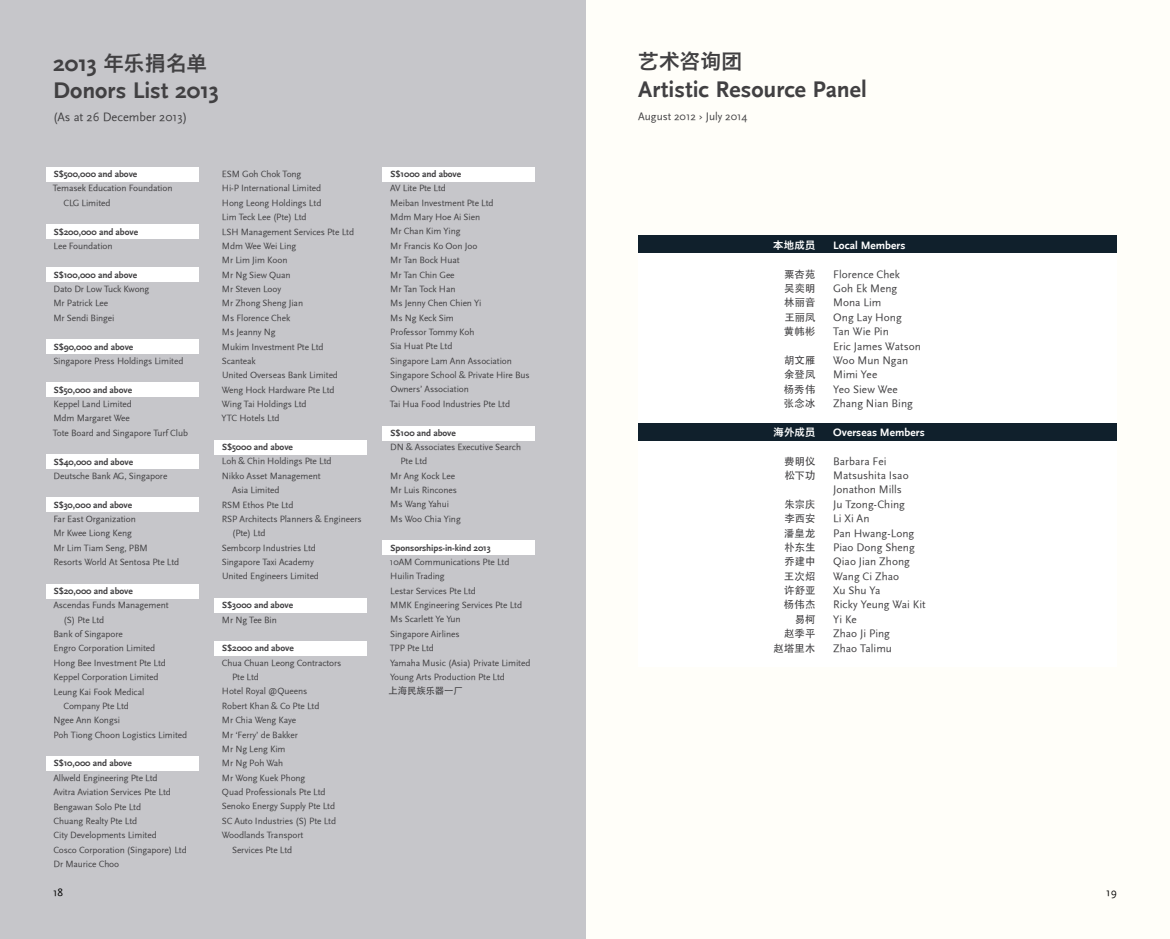
<style>
.page{position:relative;width:1170px;height:939px;background:#fff}
.page>*{position:absolute;margin:0;border:0;box-sizing:border-box;transform-origin:0 0}
.t1{font:23.75px "Scala Sans B";color:#414042}
.t2{font:20.62px "Hiragino Sans GB W6";letter-spacing:.01em;color:#414042}
.t3{font:12.5px "Scala Sans";color:#414042}
.t4{font:11.25px/14.4px "Scala Sans";color:#414042}
.t5{font:11.25px "Scala Sans B";letter-spacing:.01em;color:#fff}
.t6{font:11.25px "Scala Sans";color:#000}
.t7{font:10.25px/14.4px "ST Heiti";letter-spacing:.01em;color:#414042;text-align:justify}
.t8{font:10.25px "Hiragino Sans GB W6";letter-spacing:.035em;color:#fff}
.t9{font:9.38px/14.4px "Scala Sans";letter-spacing:-.01em;color:#414042}
.t10{font:9.38px "Scala Sans B";letter-spacing:-.01em;color:#414042}
.t11{font:9.38px "ST Heiti";letter-spacing:-.01em;color:#414042}
.s1{font-family:"Scala Sans B";font-size:23.75px}
</style>
<div class="page">
<div style="left:0;top:0;width:1169px;height:939px;background:#fffef9"></div>
<div style="left:0;top:0;width:586px;height:939px;background:#c6c6ca"></div>
<div style="left:46px;top:167px;width:152px;height:14px;background:#fff"></div>
<div style="left:46px;top:225px;width:152px;height:14px;background:#fff"></div>
<div style="left:46px;top:268px;width:152px;height:14px;background:#fff"></div>
<div style="left:46px;top:340px;width:152px;height:14px;background:#fff"></div>
<div style="left:46px;top:383px;width:152px;height:14px;background:#fff"></div>
<div style="left:46px;top:498px;width:152px;height:14px;background:#fff"></div>
<div style="left:46px;top:454px;width:152px;height:15px;background:#fff"></div>
<div style="left:46px;top:584px;width:152px;height:14px;background:#fff"></div>
<div style="left:46px;top:756px;width:152px;height:14px;background:#fff"></div>
<div style="left:214px;top:440px;width:153px;height:14px;background:#fff"></div>
<div style="left:214px;top:598px;width:153px;height:14px;background:#fff"></div>
<div style="left:214px;top:642px;width:153px;height:14px;background:#fff"></div>
<div style="left:382px;top:167px;width:153px;height:14px;background:#fff"></div>
<div style="left:382px;top:426px;width:153px;height:14px;background:#fff"></div>
<div style="left:382px;top:541px;width:153px;height:14px;background:#fff"></div>
<div style="left:638px;top:236px;width:478px;height:17px;background:#10202c"></div>
<div style="left:638px;top:423px;width:478px;height:18px;background:#10202c"></div>
<div style="left:638px;top:253px;width:478px;height:170px;background:#fff"></div>
<div style="left:638px;top:441px;width:478px;height:225px;background:#fff"></div>
<h2 class="t2" style="left:53px;top:50px;width:156px"><span class="s1">2013</span> 年乐捐名单</h2>
<h1 class="t1" style="left:53px;top:78px;width:168px">Donors List 2013</h1>
<h3 class="t3" style="left:53px;top:110px;width:136px">(As at 26 December 2013)</h3>
<p class="t10" style="left:54px;top:169px;width:85px">S$500,000 and above</p>
<p class="t9" style="left:64px;top:181px;width:110px;text-indent:-11px">Temasek Education Foundation<br>CLG Limited</p>
<p class="t10" style="left:54px;top:227px;width:86px">S$200,000 and above</p>
<p class="t9" style="left:53px;top:239px;width:61px">Lee Foundation</p>
<p class="t10" style="left:54px;top:270px;width:85px">S$100,000 and above</p>
<p class="t9" style="left:53px;top:282px;width:97px">Dato Dr Low Tuck Kwong<br>Mr Patrick Lee<br>Mr Sendi Bingei</p>
<p class="t10" style="left:54px;top:342px;width:81px">S$90,000 and above</p>
<p class="t9" style="left:53px;top:354px;width:132px">Singapore Press Holdings Limited</p>
<p class="t10" style="left:54px;top:385px;width:80px">S$50,000 and above</p>
<p class="t9" style="left:53px;top:397px;width:137px">Keppel Land Limited<br>Mdm Margaret Wee<br>Tote Board and Singapore Turf Club</p>
<p class="t10" style="left:54px;top:456px;width:81px">S$40,000 and above</p>
<p class="t9" style="left:53px;top:469px;width:115px">Deutsche Bank AG, Singapore</p>
<p class="t10" style="left:54px;top:500px;width:80px">S$30,000 and above</p>
<p class="t9" style="left:53px;top:512px;width:127px">Far East Organization<br>Mr Kwee Liong Keng<br>Mr Lim Tiam Seng, PBM<br>Resorts World At Sentosa Pte Ltd</p>
<p class="t10" style="left:54px;top:586px;width:80px">S$20,000 and above</p>
<p class="t9" style="left:53px;top:598px;width:117px">Ascendas Funds Management</p>
<p class="t9" style="left:64px;top:613px;width:42px">(S) Pte Ltd</p>
<p class="t9" style="left:53px;top:627px;width:71px">Bank of Singapore</p>
<p class="t9" style="left:53px;top:641px;width:103px">Engro Corporation Limited</p>
<p class="t9" style="left:53px;top:656px;width:114px">Hong Bee Investment Pte Ltd</p>
<p class="t9" style="left:53px;top:670px;width:107px">Keppel Corporation Limited</p>
<p class="t9" style="left:53px;top:685px;width:92px">Leung Kai Fook Medical</p>
<p class="t9" style="left:64px;top:699px;width:67px">Company Pte Ltd</p>
<p class="t9" style="left:53px;top:713px;width:68px">Ngee Ann Kongsi</p>
<p class="t9" style="left:53px;top:728px;width:135px">Poh Tiong Choon Logistics Limited</p>
<p class="t10" style="left:54px;top:758px;width:80px">S$10,000 and above</p>
<p class="t9" style="left:53px;top:771px;width:135px">Allweld Engineering Pte Ltd<br>Avitra Aviation Services Pte Ltd<br>Bengawan Solo Pte Ltd<br>Chuang Realty Pte Ltd<br>City Developments Limited<br>Cosco Corporation (Singapore) Ltd<br>Dr Maurice Choo</p>
<p class="t9" style="left:221px;top:167px;width:134px">ESM Goh Chok Tong<br>Hi-P International Limited<br>Hong Leong Holdings Ltd<br>Lim Teck Lee (Pte) Ltd<br>LSH Management Services Pte Ltd<br>Mdm Wee Wei Ling<br>Mr Lim Jim Koon<br>Mr Ng Siew Quan<br>Mr Steven Looy<br>Mr Zhong Sheng Jian<br>Ms Florence Chek<br>Ms Jeanny Ng<br>Mukim Investment Pte Ltd<br>Scanteak<br>United Overseas Bank Limited<br>Weng Hock Hardware Pte Ltd<br>Wing Tai Holdings Ltd<br>YTC Hotels Ltd</p>
<p class="t10" style="left:222px;top:442px;width:72px">S$5000 and above</p>
<p class="t9" style="left:222px;top:454px;width:111px">Loh &amp; Chin Holdings Pte Ltd</p>
<p class="t9" style="left:222px;top:469px;width:100px">Nikko Asset Management</p>
<p class="t9" style="left:232px;top:483px;width:49px">Asia Limited</p>
<p class="t9" style="left:222px;top:498px;width:73px">RSM Ethos Pte Ltd</p>
<p class="t9" style="left:222px;top:512px;width:141px">RSP Architects Planners &amp; Engineers</p>
<p class="t9" style="left:232px;top:526px;width:35px">(Pte) Ltd</p>
<p class="t9" style="left:222px;top:541px;width:96px">Sembcorp Industries Ltd</p>
<p class="t9" style="left:222px;top:555px;width:94px">Singapore Taxi Academy</p>
<p class="t9" style="left:222px;top:569px;width:98px">United Engineers Limited</p>
<p class="t10" style="left:222px;top:600px;width:72px">S$3000 and above</p>
<p class="t9" style="left:222px;top:613px;width:57px">Mr Ng Tee Bin</p>
<p class="t10" style="left:222px;top:643px;width:73px">S$2000 and above</p>
<p class="t9" style="left:222px;top:656px;width:121px">Chua Chuan Leong Contractors</p>
<p class="t9" style="left:232px;top:670px;width:28px">Pte Ltd</p>
<p class="t9" style="left:222px;top:684px;width:87px">Hotel Royal @Queens</p>
<p class="t9" style="left:222px;top:699px;width:99px">Robert Khan &amp; Co Pte Ltd</p>
<p class="t9" style="left:222px;top:713px;width:76px">Mr Chia Weng Kaye</p>
<p class="t9" style="left:222px;top:728px;width:77px">Mr ‘Ferry’ de Bakker</p>
<p class="t9" style="left:222px;top:742px;width:65px">Mr Ng Leng Kim</p>
<p class="t9" style="left:222px;top:756px;width:63px">Mr Ng Poh Wah</p>
<p class="t9" style="left:222px;top:771px;width:85px">Mr Wong Kuek Phong</p>
<p class="t9" style="left:222px;top:785px;width:105px">Quad Professionals Pte Ltd</p>
<p class="t9" style="left:222px;top:799px;width:115px">Senoko Energy Supply Pte Ltd</p>
<p class="t9" style="left:222px;top:814px;width:116px">SC Auto Industries (S) Pte Ltd</p>
<p class="t9" style="left:222px;top:828px;width:83px">Woodlands Transport</p>
<p class="t9" style="left:232px;top:842px;width:62px">Services Pte Ltd</p>
<p class="t10" style="left:390px;top:169px;width:72px">S$1000 and above</p>
<p class="t9" style="left:389px;top:181px;width:141px">AV Lite Pte Ltd<br>Meiban Investment Pte Ltd<br>Mdm Mary Hoe Ai Sien<br>Mr Chan Kim Ying<br>Mr Francis Ko Oon Joo<br>Mr Tan Bock Huat<br>Mr Tan Chin Gee<br>Mr Tan Tock Han<br>Ms Jenny Chen Chien Yi<br>Ms Ng Keck Sim<br>Professor Tommy Koh<br>Sia Huat Pte Ltd<br>Singapore Lam Ann Association<br>Singapore School &amp; Private Hire Bus<br>Owners’ Association<br>Tai Hua Food Industries Pte Ltd</p>
<p class="t10" style="left:390px;top:428px;width:67px">S$100 and above</p>
<p class="t9" style="left:390px;top:440px;width:132px">DN &amp; Associates Executive Search</p>
<p class="t9" style="left:400px;top:454px;width:28px">Pte Ltd</p>
<p class="t9" style="left:390px;top:469px;width:66px">Mr Ang Kock Lee</p>
<p class="t9" style="left:390px;top:483px;width:68px">Mr Luis Rincones</p>
<p class="t9" style="left:390px;top:497px;width:60px">Ms Wang Yahui</p>
<p class="t9" style="left:390px;top:512px;width:72px">Ms Woo Chia Ying</p>
<p class="t10" style="left:390px;top:543px;width:102px">Sponsorships-in-kind 2013</p>
<p class="t9" style="left:389px;top:555px;width:142px">10AM Communications Pte Ltd<br>Huilin Trading<br>Lestar Services Pte Ltd<br>MMK Engineering Services Pte Ltd<br>Ms Scarlett Ye Yun<br>Singapore Airlines<br>TPP Pte Ltd<br>Yamaha Music (Asia) Private Limited<br>Young Arts Production Pte Ltd</p>
<p class="t11" style="left:388px;top:686px;width:76px">上海民族乐器一厂</p>
<h2 class="t2" style="left:638px;top:48px;width:106px">艺术咨询团</h2>
<h1 class="t1" style="left:638px;top:76px;width:230px">Artistic Resource Panel</h1>
<p class="t4" style="left:638px;top:109px;width:111px">August 2012 › July 2014</p>
<p class="t8" style="left:773px;top:238px;width:44px">本地成员</p>
<p class="t7" style="left:783px;top:267px;width:33px">粟杏苑吴奕明林丽音王丽凤黄帏彬</p>
<p class="t7" style="left:783px;top:353px;width:33px">胡文雁余登凤杨秀伟张念冰</p>
<p class="t8" style="left:773px;top:425px;width:44px">海外成员</p>
<p class="t7" style="left:784px;top:454px;width:33px">费明仪松下功</p>
<p class="t7" style="left:773px;top:497px;width:44px;text-align:right">朱宗庆李西安潘皇龙朴东生乔建中王次炤许舒亚杨伟杰易柯<br>赵季平赵塔里木</p>
<p class="t5" style="left:833px;top:239px;width:74px">Local Members</p>
<p class="t4" style="left:833px;top:267px;width:89px">Florence Chek<br>Goh Ek Meng<br>Mona Lim<br>Ong Lay Hong<br>Tan Wie Pin<br>Eric James Watson<br>Woo Mun Ngan<br>Mimi Yee<br>Yeo Siew Wee<br>Zhang Nian Bing</p>
<p class="t5" style="left:833px;top:426px;width:93px">Overseas Members</p>
<p class="t4" style="left:833px;top:454px;width:94px">Barbara Fei<br>Matsushita Isao<br>Jonathon Mills<br>Ju Tzong-Ching<br>Li Xi An<br>Pan Hwang-Long<br>Piao Dong Sheng<br>Qiao Jian Zhong<br>Wang Ci Zhao<br>Xu Shu Ya<br>Ricky Yeung Wai Kit<br>Yi Ke<br>Zhao Ji Ping<br>Zhao Talimu</p>
<p class="t6" style="left:53px;top:886px;width:12px">18</p>
<p class="t6" style="left:1106px;top:886px;width:12px">19</p>
</div>
